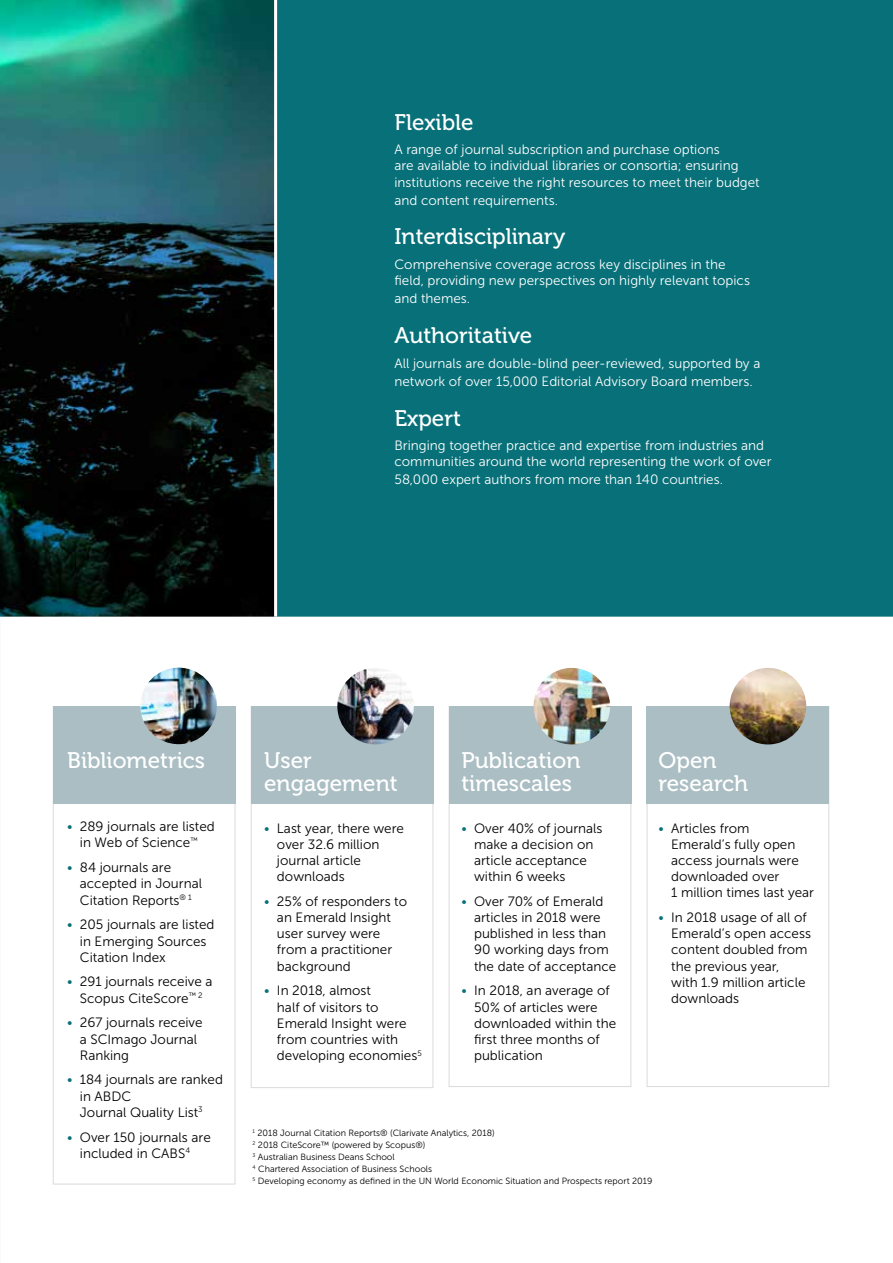
<style>
.page{position:relative;width:893px;height:1263px;background:#fff}
.page>*{position:absolute;margin:0;border:0;box-sizing:border-box;transform-origin:0 0}
.t1{font:22.5px/22.5px "Museo 500";color:#fff}
.t2{font:13.5px/16.2px "Museo Sans 300";color:#000}
.t3{font:13.5px/16.2px "Museo Sans 300";color:#fff}
.t4{font:9px/12px "Museo Sans 300";color:#000}
.s1{color:#077078}
</style>
<div class="page">
<div style="left:251px;top:706px;width:182px;height:382px;border:1px solid #dadada"></div>
<div style="left:449px;top:706px;width:182px;height:381px;border:1px solid #dadada"></div>
<div style="left:647px;top:706px;width:182px;height:381px;border:1px solid #dadada"></div>
<div style="left:53px;top:706px;width:182px;height:478px;border:1px solid #dadada"></div>
<div style="left:53px;top:706px;width:182px;height:98px;background:#aabec4"></div>
<div style="left:251px;top:706px;width:182px;height:98px;background:#aabec4"></div>
<div style="left:449px;top:706px;width:182px;height:98px;background:#aabec4"></div>
<div style="left:647px;top:706px;width:182px;height:98px;background:#aabec4"></div>
<img style="left:0;top:0;width:274px;height:617px">
<div style="left:277px;top:0;width:616px;height:617px;background:#077078"></div>
<img style="left:337px;top:668px;width:77px;height:76px;border-radius:38px">
<img style="left:533px;top:668px;width:77px;height:76px;border-radius:38px">
<img style="left:730px;top:668px;width:76px;height:76px;border-radius:38px">
<img style="left:140px;top:668px;width:77px;height:76px;border-radius:38px">
<h1 class="t1" style="left:394px;top:111px;width:81px">Flexible</h1>
<p class="t3" style="left:394px;top:142px;width:367px">A range of journal subscription and purchase options<br>are available to individual libraries or consortia; ensuring institutions receive the right resources to meet their budget</p>
<p class="t3" style="left:394px;top:192px;width:165px">and content requirements.</p>
<h1 class="t1" style="left:394px;top:226px;width:173px">Interdisciplinary</h1>
<p class="t3" style="left:394px;top:256px;width:357px">Comprehensive coverage across key disciplines in the field, providing new perspectives on highly relevant topics</p>
<p class="t3" style="left:394px;top:291px;width:77px">and themes.</p>
<h1 class="t1" style="left:394px;top:324px;width:139px">Authoritative</h1>
<p class="t3" style="left:394px;top:354px;width:367px;line-height:18px">All journals are double-blind peer-reviewed, supported by a network of over 15,000 Editorial Advisory Board members.</p>
<h1 class="t1" style="left:394px;top:407px;width:68px">Expert</h1>
<p class="t3" style="left:394px;top:438px;width:379px">Bringing together practice and expertise from industries and communities around the world representing the work of over</p>
<p class="t3" style="left:394px;top:472px;width:330px">58,000 expert authors from more than 140 countries.</p>
<h1 class="t1" style="left:67px;top:750px;width:139px">Bibliometrics</h1>
<p class="t2" style="left:67px;top:819px;width:149px;text-align:center"><span class="s1">•</span> 289 journals are listed in Web of Science<sup>™</sup></p>
<p class="t2" style="left:80px;top:859px;width:124px;text-indent:-13px"><span class="s1">•</span> 84 journals are accepted in Journal<br>Citation Reports<sup>®</sup> <sup>1</sup></p>
<p class="t2" style="left:80px;top:917px;width:136px;text-indent:-13px"><span class="s1">•</span> 205 journals are listed in Emerging Sources<br>Citation Index</p>
<p class="t2" style="left:67px;top:974px;width:147px;text-align:center"><span class="s1">•</span> 291 journals receive a<br>Scopus CiteScore<sup>™</sup> <sup>2</sup></p>
<p class="t2" style="left:80px;top:1015px;width:124px;text-indent:-13px"><span class="s1">•</span> 267 journals receive a SCImago Journal<br>Ranking</p>
<p class="t2" style="left:80px;top:1072px;width:145px;text-indent:-13px"><span class="s1">•</span> 184 journals are ranked in ABDC<br>Journal Quality List<sup>3</sup></p>
<p class="t2" style="left:67px;top:1129px;width:145px;text-align:center"><span class="s1">•</span> Over 150 journals are included in CABS<sup>4</sup></p>
<h1 class="t1" style="left:264px;top:750px;width:135px">User engagement</h1>
<p class="t2" style="left:277px;top:820px;width:128px;text-indent:-13px"><span class="s1">•</span> Last year, there were over 32.6 million journal article downloads</p>
<p class="t2" style="left:277px;top:893px;width:132px;text-indent:-13px"><span class="s1">•</span> 25% of responders to an Emerald Insight user survey were from a practitioner background</p>
<p class="t2" style="left:277px;top:983px;width:146px;text-indent:-13px"><span class="s1">•</span> In 2018, almost<br>half of visitors to<br>Emerald Insight were from countries with developing economies<sup>5</sup></p>
<h1 class="t1" style="left:461px;top:750px;width:121px">Publication timescales</h1>
<p class="t2" style="left:474px;top:820px;width:130px;text-indent:-13px"><span class="s1">•</span> Over 40% of journals make a decision on article acceptance within 6 weeks</p>
<p class="t2" style="left:474px;top:893px;width:144px;text-indent:-13px"><span class="s1">•</span> Over 70% of Emerald articles in 2018 were published in less than<br>90 working days from the date of acceptance</p>
<p class="t2" style="left:474px;top:983px;width:144px;text-indent:-13px"><span class="s1">•</span> In 2018, an average of<br>50% of articles were downloaded within the first three months of publication</p>
<h1 class="t1" style="left:658px;top:750px;width:91px">Open research</h1>
<p class="t2" style="left:671px;top:820px;width:144px;text-indent:-13px"><span class="s1">•</span> Articles from<br>Emerald’s fully open access journals were downloaded over<br>1 million times last year</p>
<p class="t2" style="left:671px;top:909px;width:141px;text-indent:-13px"><span class="s1">•</span> In 2018 usage of all of<br>Emerald’s open access content doubled from the previous year,<br>with 1.9 million article downloads</p>
<p class="t4" style="left:253px;top:1127px;width:401px"><sup>1</sup> 2018 Journal Citation Reports® (Clarivate Analytics, 2018)<br><sup>2</sup> 2018 CiteScore™ (powered by Scopus®)<br><sup>3</sup> Australian Business Deans School<br><sup>4</sup> Chartered Association of Business Schools<br><sup>5</sup> Developing economy as defined in the UN World Economic Situation and Prospects report 2019</p>
</div>
